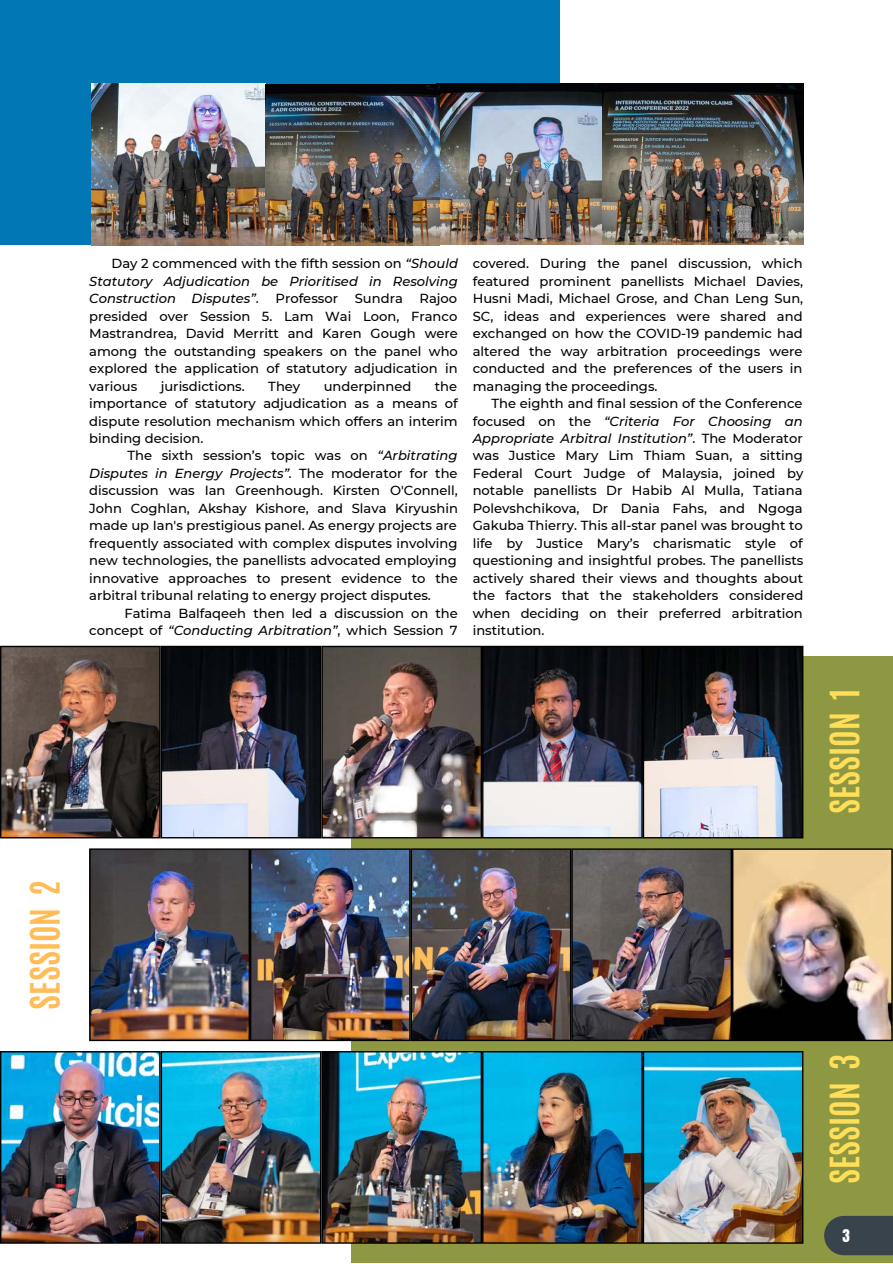
<style>
.page{position:relative;width:893px;height:1264px;background:#fff}
.page>*{position:absolute;margin:0;border:0;box-sizing:border-box;transform-origin:0 0}
.t1{font:700 33.9px "Antonio";color:#ffde59}
.t2{font:700 33.9px "Antonio";color:#ffbd59}
.t3{font:15px "Anton";color:#fff}
.t4{font:500 13.05px/17.4px "Montserrat";color:#000;text-align:justify}
.t5{font:italic 500 13.05px/17.4px "Montserrat";color:#000;text-align:justify}
.s1{font-style:normal}
.s2{font-style:italic}
</style>
<div class="page">
<div style="left:0;top:0;width:559px;height:245px;background:#0277b5"></div>
<img style="left:440px;top:84px;width:363px;height:161px">
<img style="left:91px;top:84px;width:349px;height:162px">
<div style="left:351px;top:656px;width:541px;height:606px;background:#8e9741"></div>
<img style="left:0;top:645px;width:803px;height:193px">
<img style="left:89px;top:848px;width:803px;height:193px">
<img style="left:0;top:1051px;width:803px;height:192px">
<svg style="left:824px;top:1216px;width:68px;height:39px;background:#3e484b"></svg>
<h1 class="t2" style="left:21px;top:1009px;width:131px;rotate:-90deg">SESSION 2</h1>
<p class="t5" style="left:89px;top:255px;width:370px;text-indent:22px"><span class="s1">Day 2 commenced with the fifth session on</span> “Should Statutory Adjudication be Prioritised in Resolving Construction Disputes”<span class="s1">.</span></p>
<p class="t4" style="left:89px;top:290px;width:370px;text-indent:330px">Rajoo presided over Session 5. Lam Wai Loon, Franco Mastrandrea, David Merritt and Karen Gough were among the outstanding speakers on the panel who explored the application of statutory adjudication in various</p>
<p class="t4" style="left:275px;top:290px;width:64px">Professor</p>
<p class="t4" style="left:355px;top:290px;width:50px">Sundra</p>
<p class="t4" style="left:161px;top:377px;width:86px">jurisdictions.</p>
<p class="t4" style="left:268px;top:377px;width:33px">They</p>
<p class="t4" style="left:324px;top:377px;width:89px">underpinned</p>
<p class="t4" style="left:89px;top:377px;width:370px;text-indent:345px">the importance of statutory adjudication as a means of dispute resolution mechanism which offers an interim binding decision.</p>
<p class="t4" style="left:89px;top:447px;width:370px;text-indent:38px">The sixth session’s topic was on <span class="s2">“Arbitrating Disputes in Energy Projects”.</span> The moderator for the discussion was Ian Greenhough. Kirsten O'Connell, John Coghlan, Akshay Kishore, and Slava Kiryushin made up Ian's prestigious panel. As energy projects are frequently associated with complex disputes involving new technologies, the panellists advocated employing innovative approaches to present evidence to the arbitral tribunal relating to energy project disputes.</p>
<p class="t4" style="left:89px;top:604px;width:370px;text-align:right">Fatima Balfaqeeh then led a discussion on the concept of <span class="s2">“Conducting Arbitration”</span>, which Session 7</p>
<p class="t4" style="left:472px;top:255px;width:332px">covered. During the panel discussion, which featured prominent panellists Michael Davies, Husni Madi, Michael Grose, and Chan Leng Sun, SC, ideas and experiences were shared and exchanged on how the COVID-19 pandemic had altered the way arbitration proceedings were conducted and the preferences of the users in managing the proceedings.</p>
<p class="t4" style="left:472px;top:394px;width:332px;text-indent:19px">The eighth and final session of the Conference focused on the <span class="s2">“Criteria For Choosing an Appropriate Arbitral Institution”</span>. The Moderator was Justice Mary Lim Thiam Suan, a sitting Federal Court Judge of Malaysia, joined by notable panellists Dr Habib Al Mulla, Tatiana Polevshchikova, Dr Dania Fahs, and Ngoga Gakuba Thierry. This all-star panel was brought to life by Justice Mary’s charismatic style of questioning and insightful probes. The panellists actively shared their views and thoughts about the factors that the stakeholders considered when deciding on their preferred arbitration institution.</p>
<h1 class="t1" style="left:820px;top:814px;width:127px;rotate:-90deg">SESSION 1</h1>
<h1 class="t1" style="left:820px;top:1184px;width:131px;rotate:-90deg">SESSION 3</h1>
<p class="t3" style="left:842px;top:1224px;width:9px">3</p>
</div>
